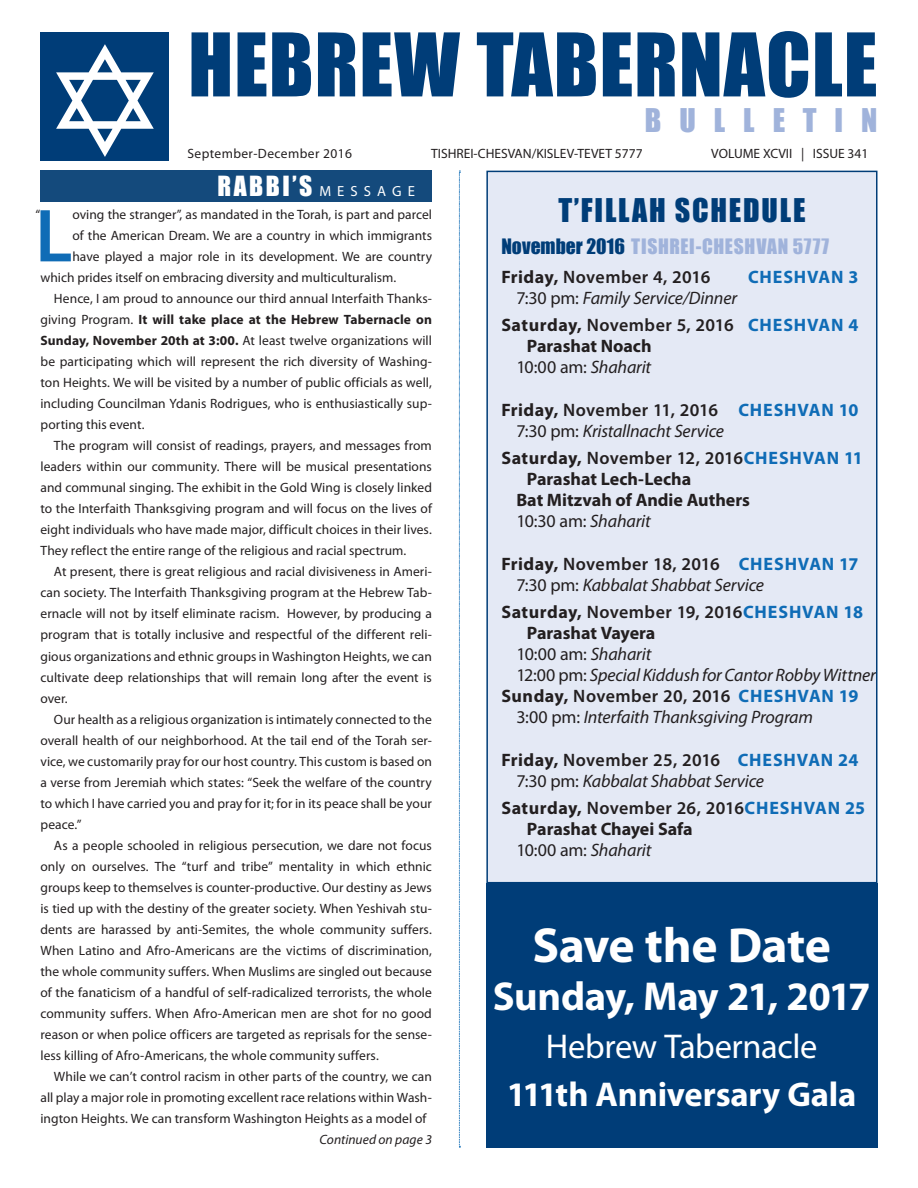
<style>
.page{position:relative;width:918px;height:1188px;background:#fff}
.page>*{position:absolute;margin:0;border:0;box-sizing:border-box;transform-origin:0 0}
.t1{font:81px "Impact";letter-spacing:.015em;color:#003d78}
.t2{font:600 75.75px "Myriad Pro";color:#0f6cb6}
.t3{font:700 49.5px "Myriad Pro";letter-spacing:-.01em;color:#fff}
.t4{font:700 40.5px "Myriad Pro";letter-spacing:-.01em;color:#fff}
.t5{font:700 34.5px "Myriad Pro";letter-spacing:-.005em;color:#fff}
.t6{font:34.5px "Myriad Pro";letter-spacing:-.01em;color:#fff}
.t7{font:30px "Impact";letter-spacing:.06em;color:#003d78}
.t8{font:30px "Impact";letter-spacing:.6em;color:#a0b3db}
.t9{font:25.5px "Impact";letter-spacing:.1em;color:#fff}
.t10{font:19.5px "Impact";letter-spacing:.025em;color:#a0b3db}
.t11{font:italic 18px/21px "Myriad Pro";letter-spacing:-.01em;color:#231f20}
.t12{font:600 18px "Myriad Pro";letter-spacing:.02em;color:#231f20}
.t13{font:700 18px/21px "Myriad Pro";letter-spacing:-.005em;color:#231f20;text-align:center}
.t14{font:18px "Myriad Pro";letter-spacing:-.01em;color:#231f20}
.t15{font:700 18px "Myriad Pro";letter-spacing:.045em;color:#0f6cb6}
.t16{font:13.5px "Myriad Pro";color:#231f20}
.t17{font:700 13.5px "Myriad Pro";letter-spacing:.01em;color:#231f20}
.t18{font:13.5px "Myriad Pro";letter-spacing:.03em;color:#231f20}
.t19{font:italic 13.5px "Myriad Pro";letter-spacing:.005em;color:#231f20}
.s1{font-family:"Myriad Pro";font-size:14.7px}
.s2{color:#003d78}
.s3{font-weight:700}
.s4{font-style:normal}
.s5{font-weight:700;font-style:normal}
.s6{font-weight:600;font-style:normal}
.s7{font-weight:700;font-style:normal;color:#0f6cb6}
.s8{font-weight:400}
.s9{font-weight:400;font-style:italic}
.s10{font-weight:700;color:#0f6cb6}
.s11{font-style:italic}
</style>
<div class="page">
<div style="left:40px;top:32px;width:129px;height:129px;background:#003d78"></div>
<div style="left:40px;top:171px;width:392px;height:31px;background:#144a7c"></div>
<div style="left:487px;top:171px;width:390px;height:712px;background:#e4e9f5"></div>
<div style="left:486px;top:171px;width:392px;height:712px;border:2px solid #003d78"></div>
<svg style="left:459px;top:171px;width:1px;height:977px"></svg>
<div style="left:486px;top:883px;width:392px;height:265px;background:#003d78"></div>
<h1 class="t1" style="left:188px;top:2px;width:691px">HEBREW TABERNACLE</h1>
<h3 class="t8" style="left:645px;top:97px;width:234px">BULLETIN</h3>
<p class="t18" style="left:187px;top:145px;width:166px">September-December 2016</p>
<p class="t16" style="left:431px;top:145px;width:213px">TISHREI-CHESVAN/KISLEV-TEVET 5777</p>
<p class="t16" style="left:711px;top:145px;width:159px">VOLUME XCVII | ISSUE 341</p>
<h3 class="t9" style="left:217px;top:167px;width:199px">RABBI’S<span class="s1">MESSAGE</span></h3>
<h3 class="t7" style="left:558px;top:187px;width:249px">T’FILLAH SCHEDULE</h3>
<h3 class="t10" style="left:501px;top:232px;width:329px"><span class="s2">November 2016</span> TISHREI-CHESHVAN 5777</h3>
<h3 class="t12" style="left:501px;top:266px;width:211px"><span class="s3">Friday,</span> November 4, 2016</h3>
<h3 class="t15" style="left:748px;top:265px;width:112px">CHESHVAN 3</h3>
<h3 class="t11" style="left:501px;top:284px;width:358px;line-height:27px;text-indent:15px"><span class="s4">7:30 pm:</span> Family Service/Dinner<br><span class="s5">Saturday,</span> <span class="s6">November 5, 2016</span> <span class="s7">CHESHVAN 4</span></h3>
<h3 class="t13" style="left:516px;top:335px;width:137px">Parashat Noach<br><span class="s8">10:00 am:</span> <span class="s9">Shaharit</span></h3>
<h3 class="t11" style="left:516px;top:399px;width:343px;text-indent:-15px"><span class="s5">Friday,</span> <span class="s6">November 11, 2016</span> <span class="s7">CHESHVAN 10<br></span><span class="s4">7:30 pm:</span> Kristallnacht Service</h3>
<h3 class="t12" style="left:501px;top:446px;width:363px"><span class="s3">Saturday,</span> November 12, 2016<span class="s10">CHESHVAN 11</span></h3>
<h3 class="t13" style="left:527px;top:468px;width:166px">Parashat Lech-Lecha</h3>
<h3 class="t13" style="left:516px;top:489px;width:235px">Bat Mitzvah of Andie Authers</h3>
<h3 class="t14" style="left:516px;top:510px;width:136px">10:30 am: <span class="s11">Shaharit</span></h3>
<h3 class="t11" style="left:516px;top:553px;width:343px;text-indent:-15px"><span class="s5">Friday,</span> <span class="s6">November 18, 2016</span> <span class="s7">CHESHVAN 17<br></span><span class="s4">7:30 pm:</span> Kabbalat Shabbat Service</h3>
<h3 class="t12" style="left:501px;top:600px;width:363px"><span class="s3">Saturday,</span> November 19, 2016<span class="s10">CHESHVAN 18</span></h3>
<h3 class="t13" style="left:527px;top:621px;width:130px">Parashat Vayera</h3>
<h3 class="t14" style="left:516px;top:642px;width:136px">10:00 am: <span class="s11">Shaharit</span></h3>
<h3 class="t11" style="left:516px;top:664px;width:361px"><span class="s4">12:00 pm:</span> Special Kiddush for Cantor Robby Wittner</h3>
<h3 class="t12" style="left:501px;top:685px;width:358px"><span class="s3">Sunday,</span> November 20, 2016 <span class="s10">CHESHVAN 19</span></h3>
<h3 class="t11" style="left:516px;top:706px;width:298px"><span class="s4">3:00 pm:</span> Interfaith Thanksgiving Program</h3>
<h3 class="t11" style="left:516px;top:749px;width:343px;text-indent:-15px"><span class="s5">Friday,</span> <span class="s6">November 25, 2016</span> <span class="s7">CHESHVAN 24<br></span><span class="s4">7:30 pm:</span> Kabbalat Shabbat Service</h3>
<h3 class="t12" style="left:501px;top:796px;width:365px"><span class="s3">Saturday,</span> November 26, 2016<span class="s10">CHESHVAN 25</span></h3>
<h3 class="t13" style="left:527px;top:818px;width:167px">Parashat Chayei Safa</h3>
<h3 class="t14" style="left:516px;top:839px;width:136px">10:00 am: <span class="s11">Shaharit</span></h3>
<h2 class="t2" style="left:35px;top:188px;width:39px">L</h2>
<p class="t16" style="left:72px;top:207px;width:361px">oving the stranger”, as mandated in the Torah, is part and parcel</p>
<p class="t16" style="left:36px;top:207px;width:6px">“</p>
<p class="t16" style="left:72px;top:228px;width:361px">of the American Dream. We are a country in which immigrants</p>
<p class="t16" style="left:72px;top:249px;width:361px">have played a major role in its development. We are country</p>
<p class="t16" style="left:40px;top:270px;width:357px">which prides itself on embracing diversity and multiculturalism.</p>
<p class="t16" style="left:54px;top:291px;width:380px">Hence, I am proud to announce our third annual Interfaith Thanks-</p>
<p class="t17" style="left:40px;top:311px;width:393px"><span class="s8">giving Program.</span> It will take place at the Hebrew Tabernacle on</p>
<p class="t16" style="left:40px;top:333px;width:393px"><span class="s3">Sunday, November 20th at 3:00.</span> At least twelve organizations will</p>
<p class="t16" style="left:40px;top:354px;width:393px">be participating which will represent the rich diversity of Washing-</p>
<p class="t16" style="left:40px;top:375px;width:393px">ton Heights. We will be visited by a number of public officials as well,</p>
<p class="t16" style="left:40px;top:396px;width:393px">including Councilman Ydanis Rodrigues, who is enthusiastically sup-</p>
<p class="t16" style="left:40px;top:417px;width:106px">porting this event.</p>
<p class="t16" style="left:54px;top:438px;width:379px">The program will consist of readings, prayers, and messages from</p>
<p class="t16" style="left:40px;top:459px;width:393px">leaders within our community. There will be musical presentations</p>
<p class="t16" style="left:40px;top:480px;width:393px">and communal singing. The exhibit in the Gold Wing is closely linked</p>
<p class="t16" style="left:40px;top:501px;width:393px">to the Interfaith Thanksgiving program and will focus on the lives of</p>
<p class="t16" style="left:40px;top:522px;width:393px">eight individuals who have made major, difficult choices in their lives.</p>
<p class="t16" style="left:40px;top:543px;width:367px">They reflect the entire range of the religious and racial spectrum.</p>
<p class="t16" style="left:54px;top:564px;width:380px">At present, there is great religious and racial divisiveness in Ameri-</p>
<p class="t16" style="left:40px;top:585px;width:393px">can society. The Interfaith Thanksgiving program at the Hebrew Tab-</p>
<p class="t16" style="left:40px;top:606px;width:393px">ernacle will not by itself eliminate racism. However, by producing a</p>
<p class="t16" style="left:40px;top:627px;width:393px">program that is totally inclusive and respectful of the different reli-</p>
<p class="t16" style="left:40px;top:648px;width:393px">gious organizations and ethnic groups in Washington Heights, we can</p>
<p class="t16" style="left:40px;top:669px;width:393px">cultivate deep relationships that will remain long after the event is</p>
<p class="t16" style="left:40px;top:690px;width:29px">over.</p>
<p class="t16" style="left:54px;top:711px;width:379px">Our health as a religious organization is intimately connected to the</p>
<p class="t16" style="left:40px;top:732px;width:393px">overall health of our neighborhood. At the tail end of the Torah ser-</p>
<p class="t16" style="left:40px;top:753px;width:393px">vice, we customarily pray for our host country. This custom is based on</p>
<p class="t16" style="left:40px;top:774px;width:393px">a verse from Jeremiah which states: “Seek the welfare of the country</p>
<p class="t16" style="left:40px;top:795px;width:393px">to which I have carried you and pray for it; for in its peace shall be your</p>
<p class="t16" style="left:40px;top:816px;width:43px">peace.”</p>
<p class="t16" style="left:54px;top:837px;width:379px">As a people schooled in religious persecution, we dare not focus</p>
<p class="t16" style="left:40px;top:858px;width:393px">only on ourselves. The “turf and tribe” mentality in which ethnic</p>
<p class="t16" style="left:40px;top:879px;width:393px">groups keep to themselves is counter-productive. Our destiny as Jews</p>
<p class="t16" style="left:40px;top:900px;width:393px">is tied up with the destiny of the greater society. When Yeshivah stu-</p>
<p class="t16" style="left:40px;top:921px;width:393px">dents are harassed by anti-Semites, the whole community suffers.</p>
<p class="t16" style="left:40px;top:942px;width:393px">When Latino and Afro-Americans are the victims of discrimination,</p>
<p class="t16" style="left:40px;top:963px;width:393px">the whole community suffers. When Muslims are singled out because</p>
<p class="t16" style="left:40px;top:984px;width:393px">of the fanaticism of a handful of self-radicalized terrorists, the whole</p>
<p class="t16" style="left:40px;top:1005px;width:393px">community suffers. When Afro-American men are shot for no good</p>
<p class="t16" style="left:40px;top:1026px;width:393px">reason or when police officers are targeted as reprisals for the sense-</p>
<p class="t16" style="left:40px;top:1047px;width:340px">less killing of Afro-Americans, the whole community suffers.</p>
<p class="t16" style="left:54px;top:1068px;width:379px">While we can’t control racism in other parts of the country, we can</p>
<p class="t16" style="left:40px;top:1089px;width:393px">all play a major role in promoting excellent race relations within Wash-</p>
<p class="t16" style="left:40px;top:1110px;width:388px">ington Heights. We can transform Washington Heights as a model of</p>
<p class="t19" style="left:320px;top:1131px;width:114px">Continued on page 3</p>
<h3 class="t3" style="left:532px;top:913px;width:300px">Save the Date</h3>
<h3 class="t4" style="left:493px;top:970px;width:380px">Sunday, May 21, 2017</h3>
<h3 class="t6" style="left:546px;top:1025px;width:273px">Hebrew Tabernacle</h3>
<h3 class="t5" style="left:507px;top:1072px;width:351px">111th Anniversary Gala</h3>
</div>
